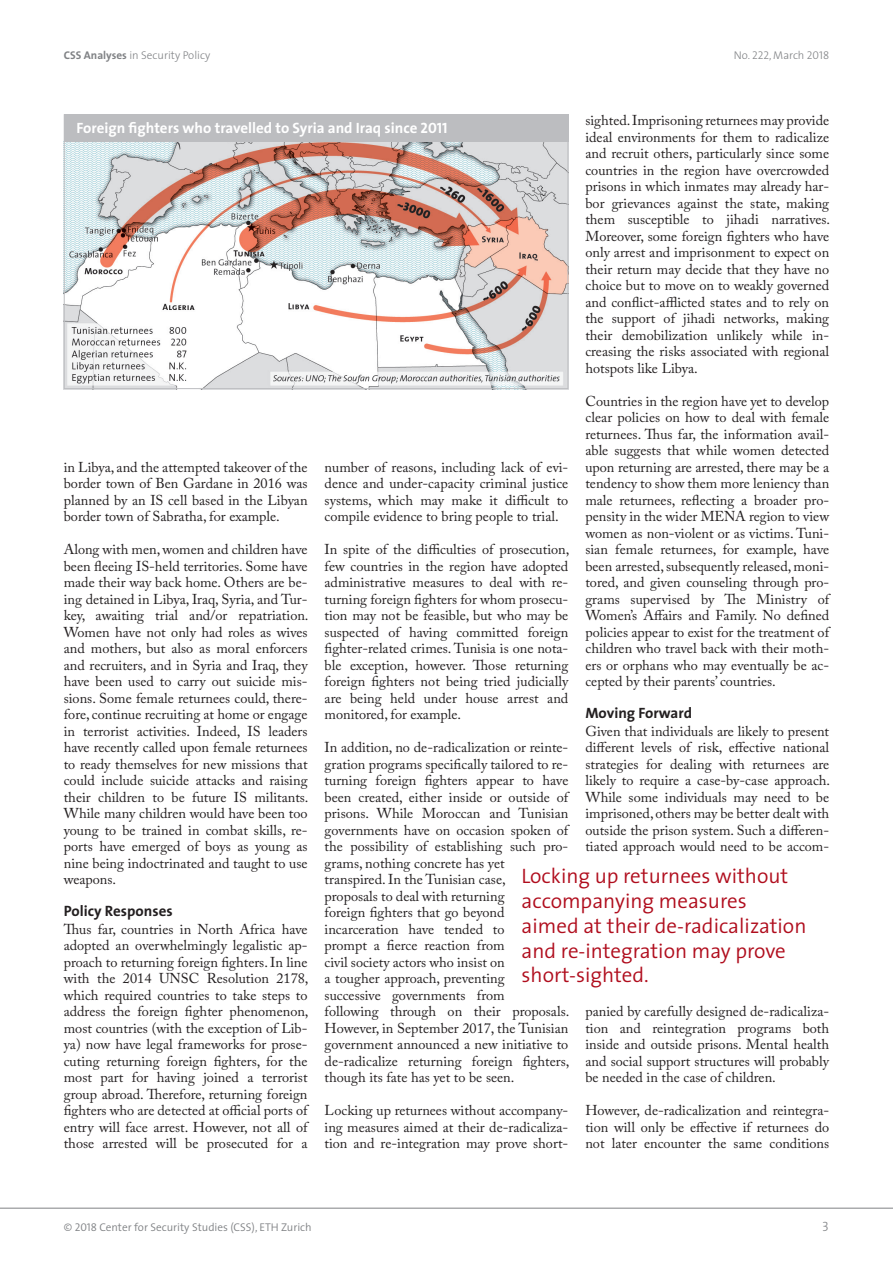
<style>
.page{position:relative;width:893px;height:1263px;background:#fff}
.page>*{position:absolute;margin:0;border:0;box-sizing:border-box;transform-origin:0 0}
.Quote_e{font:300 21px/24.8px "The Sans";color:#b00d1d}
.Boxtitel_e{font:700 15px "The Sans";color:#fff}
.Lauftext_Titel_e{font:700 15px "The Sans";color:#231f20}
.Text_e{font:14.25px/16.5px "Adobe Caslon Pro";color:#231f20;text-align:justify}
.t1{font:13.5px "The Sans Light Caps";color:#808285}
.t2{font:300 11.25px "The Sans";color:#808285}
.t3{font:300 11.25px "The Sans";color:#808285}
.s1{font-weight:700}
.s2{font-family:"The Sans Light Caps";font-weight:400}
.s3{font-family:"The Sans Bold Caps";font-weight:400}
.s4{font-family:"The Sans Semi Light Caps";font-weight:400}
</style>
<div class="page">
<hr style="left:0;top:1208px;width:893px;height:1px;background:#808285">
<img style="left:66px;top:142px;width:500px;height:245px">
<div style="left:64px;top:114px;width:504px;height:28px;background:#bcbdc0"></div>
<p class="t3" style="left:64px;top:46px;width:148px"><span class="s1">CSS Analyses</span> in Security Policy</p>
<p class="t3" style="left:734px;top:46px;width:97px">No. <span class="s2">222</span>, March <span class="s2">2018</span></p>
<p class="Text_e" style="left:585px;top:112px;width:246px">sighted. Imprisoning returnees may provide ideal environments for them to radicalize and recruit others, particularly since some countries in the region have overcrowded prisons in which inmates may already har&shy;bor grievances against the state, making them susceptible to jihadi narratives.<br>Moreover, some foreign fighters who have only arrest and imprisonment to expect on their return may decide that they have no choice but to move on to weakly governed and conflict-afflicted states and to rely on the support of jihadi networks, making their demobilization unlikely while in&shy;creasing the risks associated with regional hotspots like Libya.</p>
<p class="Text_e" style="left:585px;top:392px;width:245px">Countries in the region have yet to develop clear policies on how to deal with female returnees. Thus far, the information avail&shy;able suggests that while women detected upon returning are arrested, there may be a tendency to show them more leniency than male returnees, reflecting a broader pro&shy;pensity in the wider MENA region to view women as non-violent or as victims. Tuni&shy;sian female returnees, for example, have been arrested, subsequently released, moni&shy;tored, and given counseling through pro&shy;grams supervised by The Ministry of Women’s Affairs and Family. No defined policies appear to exist for the treatment of children who travel back with their moth&shy;ers or orphans who may eventually be ac&shy;cepted by their parents’ countries.</p>
<p class="Lauftext_Titel_e" style="left:585px;top:700px;width:108px">Moving Forward</p>
<p class="Text_e" style="left:585px;top:722px;width:246px">Given that individuals are likely to present different levels of risk, effective national strategies for dealing with returnees are likely to require a case-by-case approach.<br>While some individuals may need to be imprisoned, others may be better dealt with outside the prison system. Such a differen&shy;tiated approach would need to be accom-</p>
<p class="Boxtitel_e" style="left:77px;top:116px;width:373px">Foreign fighters who travelled to Syria and Iraq since <span class="s3">2011</span></p>
<p class="Text_e" style="left:64px;top:458px;width:245px">in Libya, and the attempted takeover of the border town of Ben Gardane in 2016 was planned by an IS cell based in the Libyan border town of Sabratha, for example.</p>
<p class="Text_e" style="left:64px;top:541px;width:246px">Along with men, women and children have been fleeing IS-held territories. Some have made their way back home. Others are be&shy;ing detained in Libya, Iraq, Syria, and Tur&shy;key, awaiting trial and/or repatriation.<br>Women have not only had roles as wives and mothers, but also as moral enforcers and recruiters, and in Syria and Iraq, they have been used to carry out suicide mis&shy;sions. Some female returnees could, there&shy;fore, continue recruiting at home or engage in terrorist activities. Indeed, IS leaders have recently called upon female returnees to ready themselves for new missions that could include suicide attacks and raising their children to be future IS militants.<br>While many children would have been too young to be trained in combat skills, re&shy;ports have emerged of boys as young as nine being indoctrinated and taught to use weapons.</p>
<p class="Lauftext_Titel_e" style="left:64px;top:898px;width:110px">Policy Responses</p>
<p class="Text_e" style="left:64px;top:920px;width:246px">Thus far, countries in North Africa have adopted an overwhelmingly legalistic ap&shy;proach to returning foreign fighters. In line with the 2014 UNSC Resolution 2178, which required countries to take steps to address the foreign fighter phenomenon, most countries (with the exception of Lib&shy;ya) now have legal frameworks for prose&shy;cuting returning foreign fighters, for the most part for having joined a terrorist group abroad. Therefore, returning foreign fighters who are detected at official ports of entry will face arrest. However, not all of those arrested will be prosecuted for a</p>
<p class="Text_e" style="left:325px;top:458px;width:245px">number of reasons, including lack of evi&shy;dence and under-capacity criminal justice systems, which may make it difficult to compile evidence to bring people to trial.</p>
<p class="Text_e" style="left:325px;top:541px;width:246px">In spite of the difficulties of prosecution, few countries in the region have adopted administrative measures to deal with re&shy;turning foreign fighters for whom prosecu&shy;tion may not be feasible, but who may be suspected of having committed foreign fighter-related crimes. Tunisia is one nota&shy;ble exception, however. Those returning foreign fighters not being tried judicially are being held under house arrest and monitored, for example.</p>
<p class="Text_e" style="left:325px;top:739px;width:246px;text-align:left">In addition, no de-radicalization or reinte&shy;gration programs specifically tailored to re&shy;turning foreign fighters appear to have been created, either inside or outside of prisons. While Moroccan and Tunisian governments have on occasion spoken of the possibility of establishing such pro&shy;grams, nothing concrete has yet<br>transpired. In the Tunisian case,<br>proposals to deal with returning<br>foreign fighters that go beyond incarceration have tended to<br>prompt a fierce reaction from<br>civil society actors who insist on<br>a tougher approach, preventing<br>successive governments from<br>following through on their proposals.<br>However, in September 2017, the Tunisian government announced a new initiative to de-radicalize returning foreign fighters, though its fate has yet to be seen.</p>
<p class="Text_e" style="left:325px;top:1102px;width:245px">Locking up returnees without accompany&shy;ing measures aimed at their de-radicaliza&shy;tion and re-integration may prove short-</p>
<p class="Quote_e" style="left:522px;top:863px;width:286px">Locking up returnees without accompanying measures aimed at their de-radicalization and re-integration may prove short-sighted.</p>
<p class="Text_e" style="left:585px;top:1003px;width:245px">panied by carefully designed de-radicaliza&shy;tion and reintegration programs both inside and outside prisons. Mental health and social support structures will probably be needed in the case of children.</p>
<p class="Text_e" style="left:585px;top:1102px;width:245px">However, de-radicalization and reintegra&shy;tion will only be effective if returnees do not later encounter the same conditions</p>
<p class="t2" style="left:64px;top:1217px;width:249px">© <span class="s4">2018</span> Center for Security Studies (CSS), ETH Zurich</p>
<p class="t1" style="left:822px;top:1215px;width:8px">3</p>
</div>
